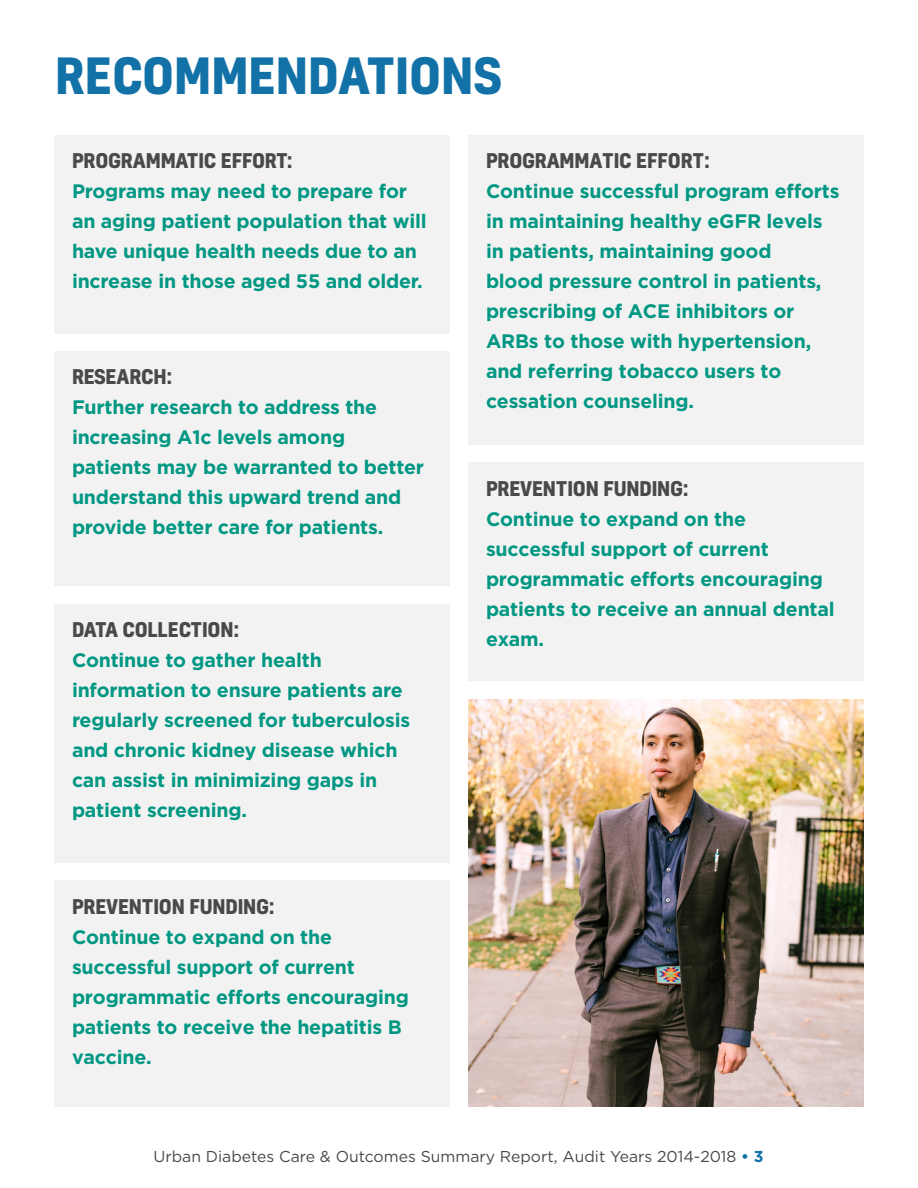
<style>
.page{position:relative;width:918px;height:1188px;background:#fff}
.page>*{position:absolute;margin:0;border:0;box-sizing:border-box;transform-origin:0 0}
.Chapter_Name_blue{font:700 48px "Kelson";color:#1272a7}
.Lead-in_Paragraph_st{font:700 19.5px/30px "Gotham";letter-spacing:-.01em;color:#009783}
.t1{font:15.75px "Gotham";color:#484948}
.s1{font-family:"Kelson";color:#484948}
.s2{font-weight:700;color:#1272a7}
</style>
<div class="page">
<div style="left:54px;top:135px;width:396px;height:198px;background:#f2f2f2"></div>
<div style="left:468px;top:135px;width:396px;height:310px;background:#f2f2f2"></div>
<div style="left:54px;top:351px;width:396px;height:235px;background:#f2f2f2"></div>
<div style="left:468px;top:463px;width:396px;height:218px;background:#f2f2f2"></div>
<div style="left:54px;top:881px;width:396px;height:226px;background:#f2f2f2"></div>
<div style="left:54px;top:604px;width:396px;height:259px;background:#f2f2f2"></div>
<img style="left:468px;top:699px;width:396px;height:408px">
<p class="Chapter_Name_blue" style="left:55px;top:41px;width:448px">RECOMMENDATIONS</p>
<p class="Lead-in_Paragraph_st" style="left:72px;top:146px;width:356px"><span class="s1">PROGRAMMATIC EFFORT:<br></span>Programs may need to prepare for an aging patient population that will have unique health needs due to an increase in those aged 55 and older.</p>
<p class="Lead-in_Paragraph_st" style="left:486px;top:146px;width:355px"><span class="s1">PROGRAMMATIC EFFORT:<br></span>Continue successful program efforts in maintaining healthy eGFR levels in patients, maintaining good<br>blood pressure control in patients, prescribing of ACE inhibitors or<br>ARBs to those with hypertension, and referring tobacco users to cessation counseling.</p>
<p class="Lead-in_Paragraph_st" style="left:72px;top:362px;width:353px"><span class="s1">RESEARCH:<br></span>Further research to address the increasing A1c levels among patients may be warranted to better understand this upward trend and provide better care for patients.</p>
<p class="Lead-in_Paragraph_st" style="left:486px;top:474px;width:350px"><span class="s1">PREVENTION FUNDING:<br></span>Continue to expand on the successful support of current programmatic efforts encouraging patients to receive an annual dental exam.</p>
<p class="Lead-in_Paragraph_st" style="left:72px;top:615px;width:340px"><span class="s1">DATA COLLECTION:<br></span>Continue to gather health information to ensure patients are regularly screened for tuberculosis and chronic kidney disease which can assist in minimizing gaps in patient screening.</p>
<p class="Lead-in_Paragraph_st" style="left:72px;top:892px;width:338px"><span class="s1">PREVENTION FUNDING:<br></span>Continue to expand on the successful support of current programmatic efforts encouraging patients to receive the hepatitis B vaccine.</p>
<p class="t1" style="left:153px;top:1146px;width:612px">Urban Diabetes Care &amp; Outcomes Summary Report, Audit Years 2014-2018 <span class="s2">• 3</span></p>
</div>
